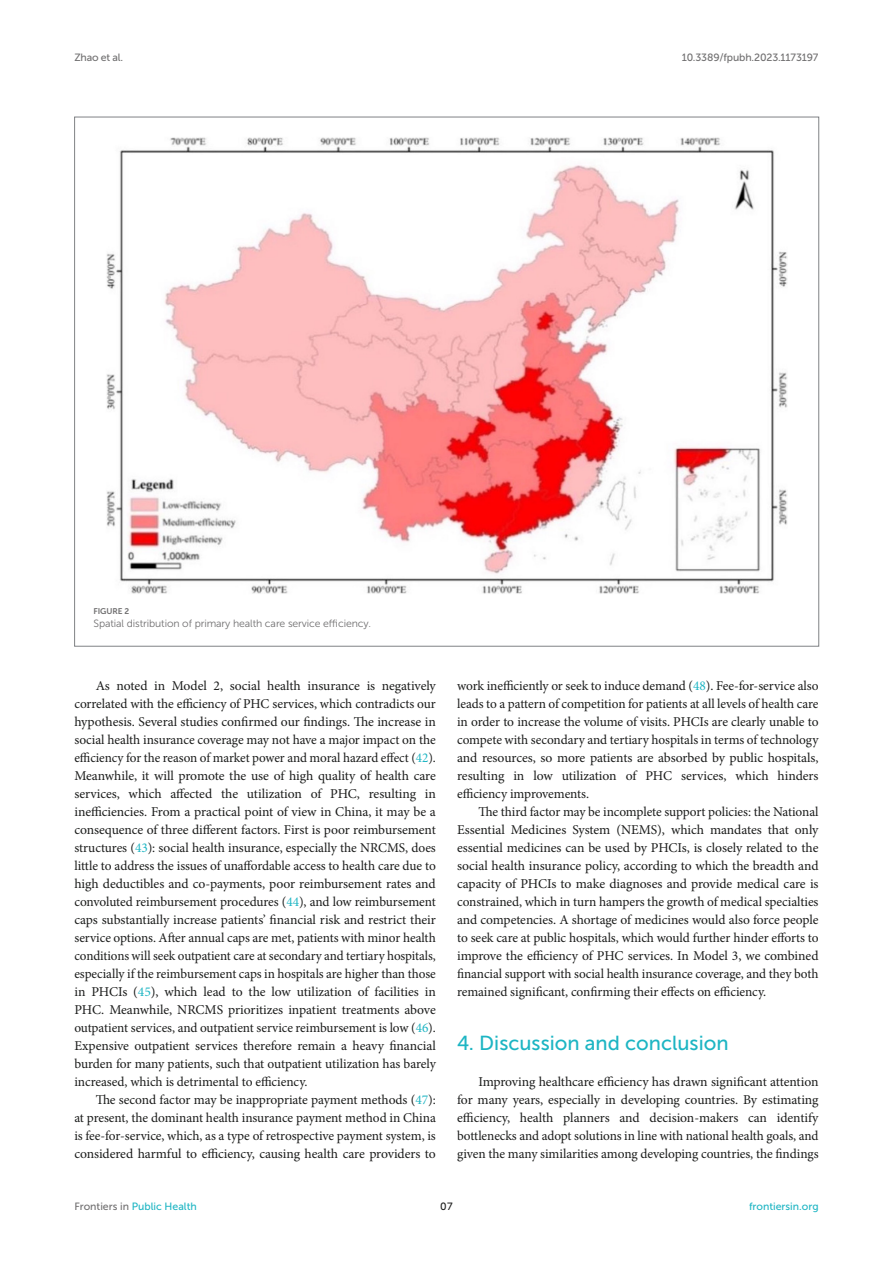
<style>
.page{position:relative;width:893px;height:1263px;background:#fff}
.page>*{position:absolute;margin:0;border:0;box-sizing:border-box;transform-origin:0 0}
.HEAD_1{font:20.25px "Museo Sans 500";color:#1db5c3}
.TEXT{font:13.5px/18px "Minion Pro";letter-spacing:-.005em;color:#1b1c1b;text-align:justify}
.TEXT_FLUSH{font:13.5px/18px "Minion Pro";letter-spacing:-.005em;color:#1b1c1b;text-align:justify}
.FIG_LEG{font:10.5px "Museo Sans 300";letter-spacing:-.01em;color:#706f70}
.t1{font:10.5px "Museo Sans 500";color:#1db5c3}
.t2{font:10.5px "Museo Sans 500";letter-spacing:-.015em;color:#706f70}
.t3{font:10.5px "Museo Sans 500";color:#1b1c1b}
.FIG_HD{font:8.25px "Museo Sans 700";letter-spacing:-.01em;color:#706f70}
.s1{color:#1db5c3}
.s2{color:#706f70}
</style>
<div class="page">
<img style="left:106px;top:137px;width:682px;height:457px">
<p class="t2" style="left:74px;top:51px;width:50px">Zhao et al.</p>
<p class="t2" style="left:682px;top:51px;width:138px">10.3389/fpubh.2023.1173197</p>
<p class="FIG_HD" style="left:94px;top:606px;width:37px">FIGURE 2</p>
<p class="FIG_LEG" style="left:94px;top:618px;width:279px">Spatial distribution of primary health care service efficiency.</p>
<p class="TEXT" style="left:74px;top:677px;width:363px;text-indent:21px">As noted in Model 2, social health insurance is negatively correlated with the efficiency of PHC services, which contradicts our hypothesis. Several studies confirmed our findings. The increase in social health insurance coverage may not have a major impact on the efficiency for the reason of market power and moral hazard effect (<span class="s1">42</span>).<br>Meanwhile, it will promote the use of high quality of health care services, which affected the utilization of PHC, resulting in inefficiencies. From a practical point of view in China, it may be a consequence of three different factors. First is poor reimbursement structures (<span class="s1">43</span>): social health insurance, especially the NRCMS, does little to address the issues of unaffordable access to health care due to high deductibles and co-payments, poor reimbursement rates and convoluted reimbursement procedures (<span class="s1">44</span>), and low reimbursement caps substantially increase patients’ financial risk and restrict their service options. After annual caps are met, patients with minor health conditions will seek outpatient care at secondary and tertiary hospitals, especially if the reimbursement caps in hospitals are higher than those in PHCIs (<span class="s1">45</span>), which lead to the low utilization of facilities in PHC. Meanwhile, NRCMS prioritizes inpatient treatments above outpatient services, and outpatient service reimbursement is low (<span class="s1">46</span>).<br>Expensive outpatient services therefore remain a heavy financial burden for many patients, such that outpatient utilization has barely increased, which is detrimental to efficiency.</p>
<p class="TEXT" style="left:74px;top:1091px;width:363px;text-indent:21px">The second factor may be inappropriate payment methods (<span class="s1">47</span>): at present, the dominant health insurance payment method in China is fee-for-service, which, as a type of retrospective payment system, is considered harmful to efficiency, causing health care providers to</p>
<p class="TEXT" style="left:457px;top:677px;width:363px">work inefficiently or seek to induce demand (<span class="s1">48</span>). Fee-for-service also leads to a pattern of competition for patients at all levels of health care in order to increase the volume of visits. PHCIs are clearly unable to compete with secondary and tertiary hospitals in terms of technology and resources, so more patients are absorbed by public hospitals, resulting in low utilization of PHC services, which hinders efficiency improvements.</p>
<p class="TEXT" style="left:457px;top:803px;width:363px;text-indent:21px">The third factor may be incomplete support policies: the National Essential Medicines System (NEMS), which mandates that only essential medicines can be used by PHCIs, is closely related to the social health insurance policy, according to which the breadth and capacity of PHCIs to make diagnoses and provide medical care is constrained, which in turn hampers the growth of medical specialties and competencies. A shortage of medicines would also force people to seek care at public hospitals, which would further hinder efforts to improve the efficiency of PHC services. In Model 3, we combined financial support with social health insurance coverage, and they both remained significant, confirming their effects on efficiency.</p>
<p class="HEAD_1" style="left:457px;top:1032px;width:273px">4. Discussion and conclusion</p>
<p class="TEXT_FLUSH" style="left:457px;top:1073px;width:363px;text-indent:21px">Improving healthcare efficiency has drawn significant attention for many years, especially in developing countries. By estimating efficiency, health planners and decision-makers can identify bottlenecks and adopt solutions in line with national health goals, and given the many similarities among developing countries, the findings</p>
<p class="t1" style="left:74px;top:1200px;width:124px"><span class="s2">Frontiers in</span> Public Health</p>
<p class="t3" style="left:440px;top:1200px;width:14px">07</p>
<p class="t1" style="left:749px;top:1200px;width:71px">frontiersin.org</p>
</div>
